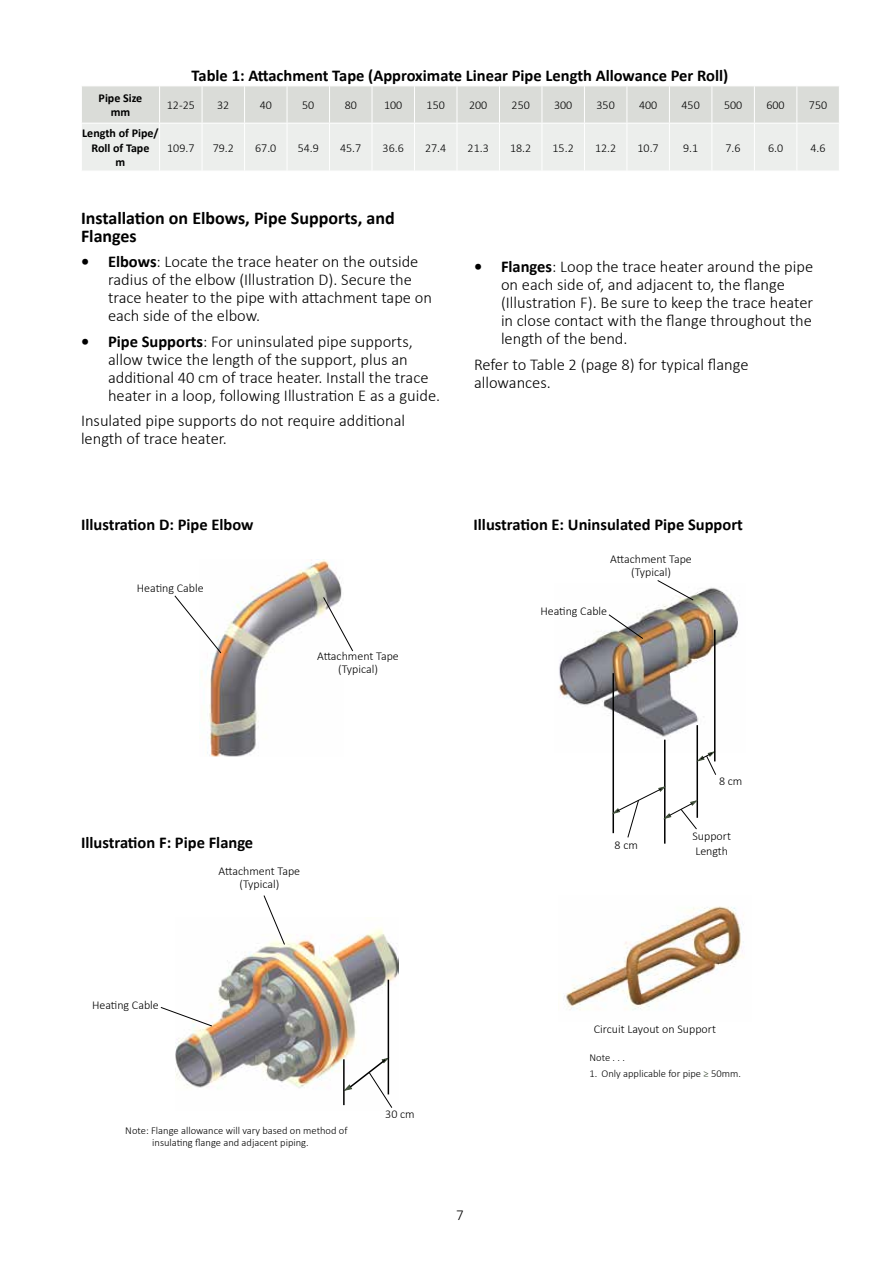
<style>
.page{position:relative;width:893px;height:1263px;background:#fff}
.page>*{position:absolute;margin:0;border:0;box-sizing:border-box;transform-origin:0 0}
.t1{font:700 18px/18px "Calibri";color:#000}
.t2{font:300 16.5px/18px "Calibri";color:#000}
.t3{font:700 16.5px "Calibri";color:#000}
.t4{font:300 15px "Calibri";color:#000}
.t5{font:300 12px/13.5px "Calibri";color:#000;text-align:center}
.t6{font:700 12px/14.4px "Calibri";color:#000;text-align:center}
.t7{font:300 10.5px/12px "Calibri";color:#000}
.s1{font-weight:700}
.s2{color:#43523d}
</style>
<div class="page">
<svg style="left:82px;top:86px;width:757px;height:85px;background:#e4e6e3"></svg>
<hr style="left:159px;top:86px;width:1px;height:37px;background:#fff">
<hr style="left:202px;top:86px;width:1px;height:37px;background:#fff">
<hr style="left:244px;top:86px;width:1px;height:37px;background:#fff">
<hr style="left:287px;top:86px;width:1px;height:37px;background:#fff">
<hr style="left:329px;top:86px;width:1px;height:37px;background:#fff">
<hr style="left:372px;top:86px;width:1px;height:37px;background:#fff">
<hr style="left:414px;top:86px;width:1px;height:37px;background:#fff">
<hr style="left:457px;top:86px;width:1px;height:37px;background:#fff">
<hr style="left:499px;top:86px;width:1px;height:37px;background:#fff">
<hr style="left:542px;top:86px;width:1px;height:37px;background:#fff">
<hr style="left:584px;top:86px;width:1px;height:37px;background:#fff">
<hr style="left:627px;top:86px;width:1px;height:37px;background:#fff">
<hr style="left:669px;top:86px;width:1px;height:37px;background:#fff">
<hr style="left:711px;top:86px;width:1px;height:37px;background:#fff">
<hr style="left:754px;top:86px;width:1px;height:37px;background:#fff">
<hr style="left:796px;top:86px;width:1px;height:37px;background:#fff">
<hr style="left:81px;top:123px;width:79px;height:1px;background:#fff">
<hr style="left:160px;top:123px;width:42px;height:1px;background:#fff">
<hr style="left:159px;top:123px;width:1px;height:48px;background:#fff">
<hr style="left:202px;top:123px;width:43px;height:1px;background:#fff">
<hr style="left:202px;top:123px;width:1px;height:48px;background:#fff">
<hr style="left:245px;top:123px;width:42px;height:1px;background:#fff">
<hr style="left:244px;top:123px;width:1px;height:48px;background:#fff">
<hr style="left:287px;top:123px;width:43px;height:1px;background:#fff">
<hr style="left:287px;top:123px;width:1px;height:48px;background:#fff">
<hr style="left:330px;top:123px;width:42px;height:1px;background:#fff">
<hr style="left:329px;top:123px;width:1px;height:48px;background:#fff">
<hr style="left:372px;top:123px;width:42px;height:1px;background:#fff">
<hr style="left:372px;top:123px;width:1px;height:48px;background:#fff">
<hr style="left:414px;top:123px;width:43px;height:1px;background:#fff">
<hr style="left:414px;top:123px;width:1px;height:48px;background:#fff">
<hr style="left:457px;top:123px;width:42px;height:1px;background:#fff">
<hr style="left:457px;top:123px;width:1px;height:48px;background:#fff">
<hr style="left:499px;top:123px;width:43px;height:1px;background:#fff">
<hr style="left:499px;top:123px;width:1px;height:48px;background:#fff">
<hr style="left:542px;top:123px;width:42px;height:1px;background:#fff">
<hr style="left:542px;top:123px;width:1px;height:48px;background:#fff">
<hr style="left:584px;top:123px;width:43px;height:1px;background:#fff">
<hr style="left:584px;top:123px;width:1px;height:48px;background:#fff">
<hr style="left:627px;top:123px;width:42px;height:1px;background:#fff">
<hr style="left:627px;top:123px;width:1px;height:48px;background:#fff">
<hr style="left:669px;top:123px;width:43px;height:1px;background:#fff">
<hr style="left:669px;top:123px;width:1px;height:48px;background:#fff">
<hr style="left:712px;top:123px;width:42px;height:1px;background:#fff">
<hr style="left:711px;top:123px;width:1px;height:48px;background:#fff">
<hr style="left:754px;top:123px;width:43px;height:1px;background:#fff">
<hr style="left:754px;top:123px;width:1px;height:48px;background:#fff">
<hr style="left:797px;top:123px;width:43px;height:1px;background:#fff">
<hr style="left:796px;top:123px;width:1px;height:48px;background:#fff">
<img style="left:564px;top:906px;width:180px;height:104px">
<img style="left:201px;top:559px;width:141px;height:197px">
<svg style="left:323px;top:596px;width:30px;height:56px"></svg>
<svg style="left:174px;top:595px;width:48px;height:59px"></svg>
<img style="left:559px;top:587px;width:180px;height:165px">
<svg style="left:657px;top:580px;width:37px;height:21px"></svg>
<svg style="left:608px;top:614px;width:36px;height:26px"></svg>
<hr style="left:612px;top:673px;width:2px;height:160px;background:#000">
<hr style="left:664px;top:740px;width:1px;height:104px;background:#000">
<hr style="left:696px;top:725px;width:2px;height:93px;background:#000">
<hr style="left:714px;top:630px;width:1px;height:131px;background:#000">
<svg style="left:613px;top:786px;width:84px;height:52px"></svg>
<svg style="left:697px;top:751px;width:20px;height:24px"></svg>
<img style="left:176px;top:928px;width:222px;height:178px">
<svg style="left:160px;top:1006px;width:53px;height:21px"></svg>
<svg style="left:263px;top:895px;width:22px;height:50px"></svg>
<hr style="left:388px;top:980px;width:1px;height:114px;background:#000">
<hr style="left:343px;top:1059px;width:2px;height:46px;background:#000">
<svg style="left:344px;top:1058px;width:49px;height:50px"></svg>
<p class="t3" style="left:192px;top:64px;width:538px">Table 1: Attachment Tape (Approximate Linear Pipe Length Allowance Per Roll)</p>
<p class="t6" style="left:99px;top:90px;width:45px">Pipe Size mm</p>
<p class="t5" style="left:167px;top:98px;width:30px">12-25</p>
<p class="t5" style="left:217px;top:98px;width:14px">32</p>
<p class="t5" style="left:260px;top:98px;width:14px">40</p>
<p class="t5" style="left:302px;top:98px;width:14px">50</p>
<p class="t5" style="left:345px;top:98px;width:14px">80</p>
<p class="t5" style="left:384px;top:98px;width:20px">100</p>
<p class="t5" style="left:427px;top:98px;width:20px">150</p>
<p class="t5" style="left:469px;top:98px;width:20px">200</p>
<p class="t5" style="left:512px;top:98px;width:20px">250</p>
<p class="t5" style="left:554px;top:98px;width:20px">300</p>
<p class="t5" style="left:597px;top:98px;width:20px">350</p>
<p class="t5" style="left:639px;top:98px;width:20px">400</p>
<p class="t5" style="left:681px;top:98px;width:20px">450</p>
<p class="t5" style="left:724px;top:98px;width:20px">500</p>
<p class="t5" style="left:766px;top:98px;width:20px">600</p>
<p class="t5" style="left:809px;top:98px;width:20px">750</p>
<p class="t6" style="left:82px;top:126px;width:78px">Length of Pipe/<br>Roll of Tape<br>m</p>
<p class="t5" style="left:167px;top:141px;width:29px">109.7</p>
<p class="t5" style="left:213px;top:141px;width:23px">79.2</p>
<p class="t5" style="left:255px;top:141px;width:23px">67.0</p>
<p class="t5" style="left:298px;top:141px;width:23px">54.9</p>
<p class="t5" style="left:340px;top:141px;width:23px">45.7</p>
<p class="t5" style="left:383px;top:141px;width:23px">36.6</p>
<p class="t5" style="left:425px;top:141px;width:23px">27.4</p>
<p class="t5" style="left:468px;top:141px;width:23px">21.3</p>
<p class="t5" style="left:510px;top:141px;width:23px">18.2</p>
<p class="t5" style="left:553px;top:141px;width:23px">15.2</p>
<p class="t5" style="left:595px;top:141px;width:23px">12.2</p>
<p class="t5" style="left:637px;top:141px;width:23px">10.7</p>
<p class="t5" style="left:683px;top:141px;width:17px">9.1</p>
<p class="t5" style="left:725px;top:141px;width:17px">7.6</p>
<p class="t5" style="left:768px;top:141px;width:17px">6.0</p>
<p class="t5" style="left:810px;top:141px;width:17px">4.6</p>
<p class="t1" style="left:81px;top:209px;width:315px">Installation on Elbows, Pipe Supports, and<br>Flanges</p>
<p class="t2" style="left:108px;top:253px;width:325px;text-indent:-27px"><span class="s1">• Elbows</span>: Locate the trace heater on the outside radius of the elbow (Illustration D). Secure the trace heater to the pipe with attachment tape on each side of the elbow.</p>
<p class="t2" style="left:108px;top:332px;width:334px;text-indent:-27px"><span class="s1">• Pipe Supports</span>: For uninsulated pipe supports, allow twice the length of the support, plus an additional 40 cm of trace heater. Install the trace heater in a loop, following Illustration E as a guide.</p>
<p class="t2" style="left:81px;top:412px;width:326px">Insulated pipe supports do not require additional length of trace heater.</p>
<p class="t3" style="left:81px;top:513px;width:174px">Illustration D: Pipe Elbow</p>
<p class="t5" style="left:137px;top:581px;width:68px">Heating Cable</p>
<p class="t5" style="left:317px;top:649px;width:83px">Attachment Tape (Typical)</p>
<p class="t2" style="left:501px;top:258px;width:314px;text-indent:-27px"><span class="s1">• Flanges</span>: Loop the trace heater around the pipe on each side of, and adjacent to, the flange (Illustration F). Be sure to keep the trace heater in close contact with the flange throughout the length of the bend.</p>
<p class="t2" style="left:474px;top:355px;width:276px">Refer to Table 2 (page 8) for typical flange allowances.</p>
<p class="t3" style="left:473px;top:513px;width:271px">Illustration E: Uninsulated Pipe Support</p>
<p class="t5" style="left:610px;top:552px;width:83px">Attachment Tape (Typical)</p>
<p class="t5" style="left:540px;top:604px;width:68px">Heating Cable</p>
<p class="t3" style="left:81px;top:831px;width:174px">Illustration F: Pipe Flange</p>
<p class="t5" style="left:219px;top:864px;width:83px">Attachment Tape (Typical)</p>
<p class="t5" style="left:615px;top:838px;width:25px">8 cm</p>
<p class="t5" style="left:719px;top:774px;width:25px">8 cm</p>
<p class="t5" style="left:692px;top:828px;width:40px;line-height:15px;text-align:left">Support<br>Length</p>
<p class="t5" style="left:92px;top:998px;width:68px">Heating Cable</p>
<p class="t7" style="left:152px;top:1124px;width:197px;text-indent:-27px">Note: Flange allowance will vary based on method of insulating flange and adjacent piping.</p>
<p class="t5" style="left:385px;top:1107px;width:31px">30 cm</p>
<p class="t4" style="left:456px;top:1206px;width:9px">7</p>
<p class="t5" style="left:594px;top:1022px;width:124px">Circuit Layout on Support</p>
<p class="t7" style="left:590px;top:1051px;width:37px">Note . . .</p>
<p class="t7" style="left:590px;top:1068px;width:153px">1. Only applicable for pipe <span class="s2">≥</span> 50mm.</p>
</div>
